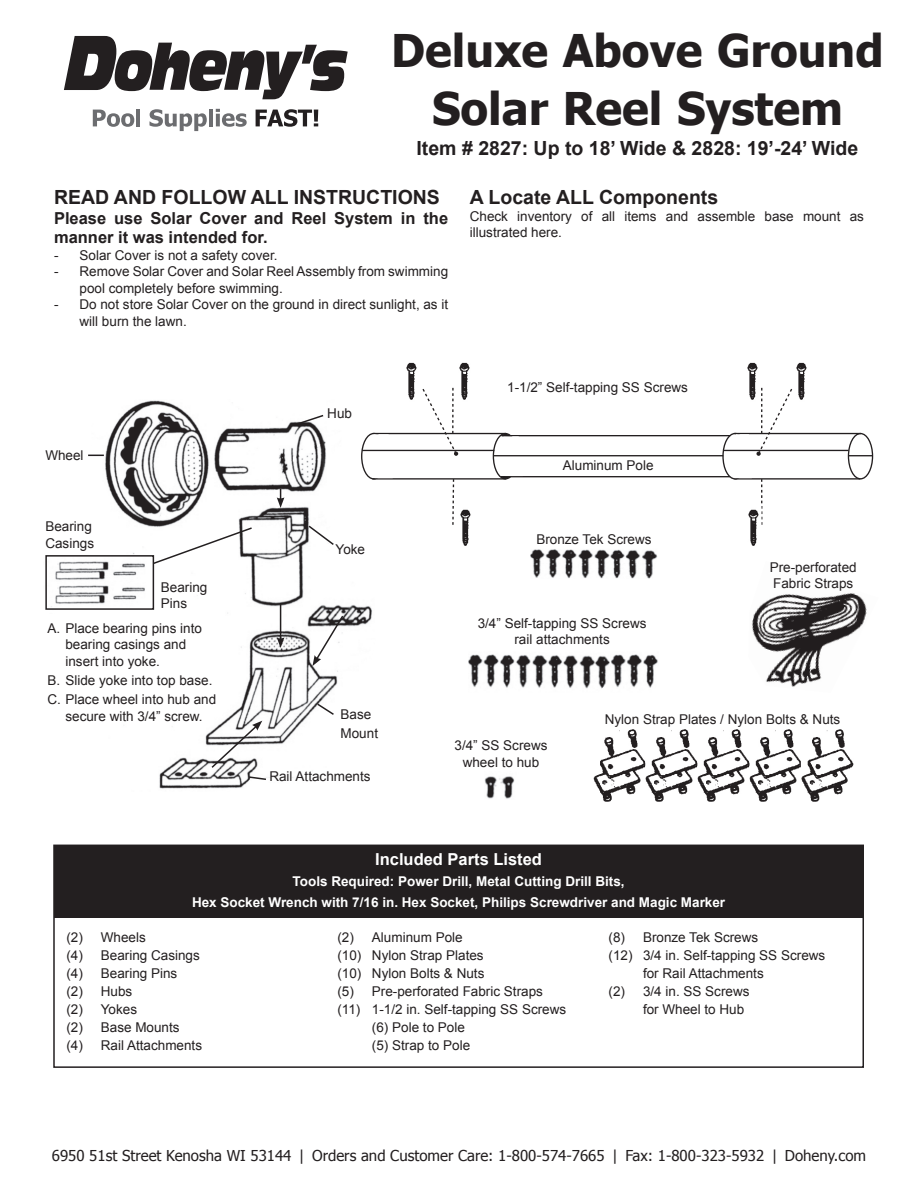
<style>
.page{position:relative;width:918px;height:1188px;background:#fff}
.page>*{position:absolute;margin:0;border:0;box-sizing:border-box;transform-origin:0 0}
.Headline{font:700 45px "Tahoma";color:#231f20}
.t1{font:700 19.5px "Arial";color:#231f20}
.t2{font:700 16.5px/19.5px "Arial";color:#231f20}
.t3{font:700 16.5px "Arial";color:#fff}
.t4{font:15px "Tahoma";color:#231f20}
.t5{font:13.5px/16.5px "Arial";color:#231f20}
.t6{font:700 13.5px/21px "Arial";color:#fff;text-align:center}
</style>
<div class="page">
<div style="left:54px;top:845px;width:809px;height:72px;background:#231f20"></div>
<div style="left:53px;top:845px;width:811px;height:223px;border:2px solid #231f20"></div>
<svg style="left:64px;top:36px;width:284px;height:63px"></svg>
<svg style="left:93px;top:110px;width:41px;height:17px"></svg>
<hr style="left:136px;top:109px;width:4px;height:17px;background:#6c6d70">
<svg style="left:150px;top:109px;width:57px;height:22px"></svg>
<hr style="left:209px;top:109px;width:4px;height:17px;background:#6c6d70">
<svg style="left:216px;top:109px;width:31px;height:18px"></svg>
<svg style="left:256px;top:109px;width:62px;height:18px"></svg>
<img style="left:530px;top:549px;width:127px;height:30px">
<img style="left:796px;top:362px;width:11px;height:38px">
<img style="left:92px;top:400px;width:294px;height:389px">
<svg style="left:292px;top:414px;width:33px;height:13px"></svg>
<svg style="left:88px;top:455px;width:16px;height:1px"></svg>
<svg style="left:307px;top:524px;width:28px;height:23px"></svg>
<svg style="left:316px;top:702px;width:20px;height:14px"></svg>
<svg style="left:247px;top:775px;width:21px;height:6px"></svg>
<img style="left:484px;top:776px;width:31px;height:23px">
<img style="left:751px;top:593px;width:116px;height:94px">
<div style="left:848px;top:433px;width:25px;height:47px;border:1px solid #231f20;border-radius:50%"></div>
<div style="left:722px;top:433px;width:26px;height:47px;border:1px solid #231f20;border-radius:50%"></div>
<hr style="left:734px;top:433px;width:127px;height:1px;background:#231f20">
<hr style="left:734px;top:478px;width:126px;height:2px;background:#231f20">
<div style="left:493px;top:433px;width:25px;height:47px;border:1px solid #231f20;border-radius:50%"></div>
<div style="left:361px;top:433px;width:26px;height:47px;border:1px solid #231f20;border-radius:50%"></div>
<hr style="left:373px;top:433px;width:133px;height:1px;background:#231f20">
<hr style="left:372px;top:478px;width:134px;height:2px;background:#231f20">
<hr style="left:502px;top:435px;width:228px;height:1px;background:#231f20">
<hr style="left:501px;top:476px;width:229px;height:1px;background:#231f20">
<svg style="left:373px;top:434px;width:20px;height:44px"></svg>
<hr style="left:723px;top:450px;width:126px;height:1px;background:#231f20">
<hr style="left:362px;top:450px;width:132px;height:1px;background:#231f20">
<svg style="left:849px;top:455px;width:24px;height:1px"></svg>
<hr style="left:493px;top:455px;width:230px;height:1px;background:#231f20">
<svg style="left:420px;top:387px;width:38px;height:69px"></svg>
<svg style="left:452px;top:478px;width:3px;height:47px"></svg>
<svg style="left:735px;top:387px;width:60px;height:138px"></svg>
<svg style="left:500px;top:433px;width:23px;height:46px"></svg>
<img style="left:468px;top:654px;width:190px;height:35px">
<img style="left:55px;top:558px;width:96px;height:24px">
<img style="left:51px;top:582px;width:101px;height:31px">
<img style="left:593px;top:729px;width:52px;height:73px">
<img style="left:645px;top:729px;width:52px;height:73px">
<img style="left:697px;top:729px;width:52px;height:73px">
<img style="left:749px;top:729px;width:52px;height:73px">
<img style="left:801px;top:729px;width:53px;height:73px">
<img style="left:406px;top:362px;width:11px;height:38px">
<img style="left:743px;top:362px;width:17px;height:41px">
<img style="left:745px;top:506px;width:16px;height:40px">
<img style="left:455px;top:362px;width:15px;height:41px">
<img style="left:460px;top:509px;width:11px;height:37px">
<div style="left:45px;top:555px;width:109px;height:55px;border:2px solid #231f20"></div>
<svg style="left:152px;top:526px;width:102px;height:39px"></svg>
<svg style="left:277px;top:489px;width:7px;height:19px"></svg>
<hr style="left:280px;top:603px;width:1px;height:37px;background:#231f20">
<svg style="left:277px;top:637px;width:7px;height:11px"></svg>
<svg style="left:210px;top:721px;width:52px;height:48px"></svg>
<svg style="left:312px;top:614px;width:33px;height:52px"></svg>
<p class="Headline" style="left:391px;top:22px;width:494px">Deluxe Above Ground</p>
<p class="Headline" style="left:432px;top:80px;width:412px">Solar Reel System</p>
<p class="t1" style="left:417px;top:135px;width:443px">Item # 2827: Up to 18’ Wide &amp; 2828: 19’-24’ Wide</p>
<p class="t1" style="left:54px;top:184px;width:388px">READ AND FOLLOW ALL INSTRUCTIONS</p>
<p class="t2" style="left:54px;top:209px;width:396px">Please use Solar Cover and Reel System in the manner it was intended for.</p>
<p class="t5" style="left:54px;top:247px;width:225px">- Solar Cover is not a safety cover.</p>
<p class="t5" style="left:80px;top:263px;width:370px;text-indent:-26px">- Remove Solar Cover and Solar Reel Assembly from swimming pool completely before swimming.</p>
<p class="t5" style="left:80px;top:296px;width:370px;text-indent:-26px">- Do not store Solar Cover on the ground in direct sunlight, as it will burn the lawn.</p>
<p class="t1" style="left:470px;top:184px;width:250px">A Locate ALL Components</p>
<p class="t5" style="left:470px;top:208px;width:396px">Check inventory of all items and assemble base mount as illustrated here.</p>
<p class="t5" style="left:45px;top:447px;width:40px">Wheel</p>
<p class="t5" style="left:45px;top:518px;width:50px">Bearing<br>Casings</p>
<p class="t5" style="left:161px;top:579px;width:48px">Bearing<br>Pins</p>
<p class="t5" style="left:327px;top:405px;width:26px">Hub</p>
<p class="t5" style="left:336px;top:541px;width:31px">Yoke</p>
<p class="t5" style="left:507px;top:379px;width:182px">1-1/2” Self-tapping SS Screws</p>
<p class="t5" style="left:563px;top:458px;width:92px">Aluminum Pole</p>
<p class="t5" style="left:536px;top:531px;width:117px">Bronze Tek Screws</p>
<p class="t5" style="left:770px;top:559px;width:89px">Pre-perforated<br>Fabric Straps</p>
<p class="t5" style="left:65px;top:620px;width:138px;text-indent:-18px">A. Place bearing pins into bearing casings and insert into yoke.</p>
<p class="t5" style="left:47px;top:672px;width:167px">B. Slide yoke into top base.</p>
<p class="t5" style="left:47px;top:691px;width:170px;text-align:center">C. Place wheel into hub and secure with 3/4” screw.</p>
<p class="t5" style="left:341px;top:706px;width:32px">Base</p>
<p class="t5" style="left:341px;top:726px;width:39px">Mount</p>
<p class="t5" style="left:269px;top:768px;width:103px">Rail Attachments</p>
<p class="t5" style="left:478px;top:615px;width:170px;text-align:center">3/4” Self-tapping SS Screws rail attachments</p>
<p class="t5" style="left:455px;top:737px;width:95px;text-align:center">3/4” SS Screws wheel to hub</p>
<p class="t5" style="left:605px;top:711px;width:237px">Nylon Strap Plates / Nylon Bolts &amp; Nuts</p>
<p class="t3" style="left:375px;top:848px;width:168px">Included Parts Listed</p>
<p class="t6" style="left:192px;top:871px;width:535px">Tools Required: Power Drill, Metal Cutting Drill Bits,<br>Hex Socket Wrench with 7/16 in. Hex Socket, Philips Screwdriver and Magic Marker</p>
<p class="t5" style="left:66px;top:929px;width:81px">(2) Wheels</p>
<p class="t5" style="left:66px;top:947px;width:135px">(4) Bearing Casings</p>
<p class="t5" style="left:66px;top:965px;width:113px">(4) Bearing Pins</p>
<p class="t5" style="left:66px;top:983px;width:68px">(2) Hubs</p>
<p class="t5" style="left:66px;top:1001px;width:72px">(2) Yokes</p>
<p class="t5" style="left:66px;top:1019px;width:115px">(2) Base Mounts</p>
<p class="t5" style="left:66px;top:1037px;width:137px">(4) Rail Attachments</p>
<p class="t5" style="left:337px;top:929px;width:127px">(2) Aluminum Pole</p>
<p class="t5" style="left:337px;top:947px;width:148px">(10) Nylon Strap Plates</p>
<p class="t5" style="left:337px;top:965px;width:149px">(10) Nylon Bolts &amp; Nuts</p>
<p class="t5" style="left:337px;top:983px;width:207px">(5) Pre-perforated Fabric Straps</p>
<p class="t5" style="left:337px;top:1001px;width:230px">(11) 1-1/2 in. Self-tapping SS Screws</p>
<p class="t5" style="left:372px;top:1019px;width:95px">(6) Pole to Pole</p>
<p class="t5" style="left:372px;top:1037px;width:100px">(5) Strap to Pole</p>
<p class="t5" style="left:609px;top:929px;width:151px">(8) Bronze Tek Screws</p>
<p class="t5" style="left:643px;top:946px;width:184px;line-height:18px;text-indent:-35px">(12) 3/4 in. Self-tapping SS Screws for Rail Attachments</p>
<p class="t5" style="left:643px;top:982px;width:108px;line-height:18px;text-indent:-35px">(2) 3/4 in. SS Screws for Wheel to Hub</p>
<p class="t4" style="left:52px;top:1146px;width:816px">6950 51st Street Kenosha WI 53144 | Orders and Customer Care: 1-800-574-7665 | Fax: 1-800-323-5932 | Doheny.com</p>
</div>
